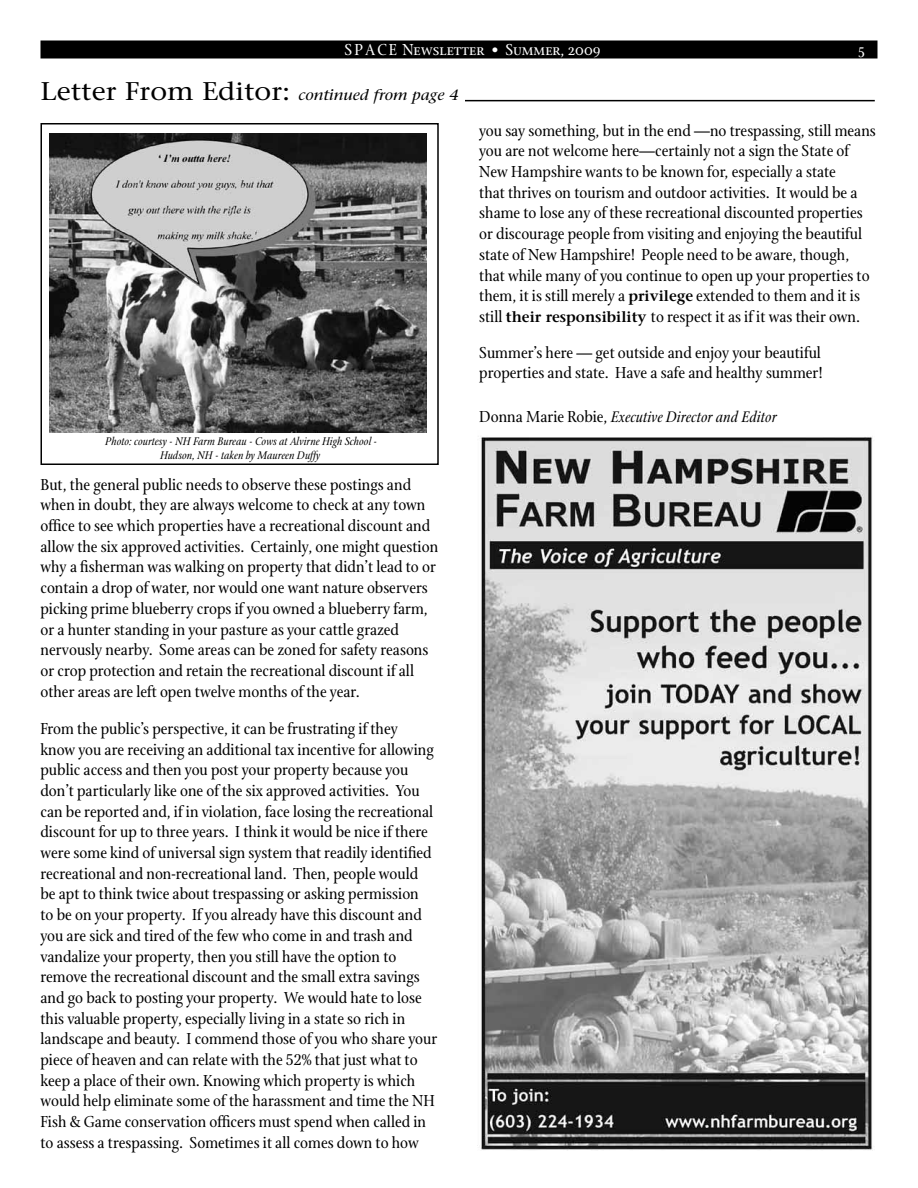
<style>
.page{position:relative;width:918px;height:1188px;background:#fff}
.page>*{position:absolute;margin:0;border:0;box-sizing:border-box;transform-origin:0 0}
.t1{font:17.25px/20.7px "Stone Print";color:#000}
.t2{font:17.25px "Stone Print Roman SC";color:#fff}
.t3{font:italic 16.5px "Stone Print";color:#000}
.t4{font:italic 15px "Stone Serif";color:#000;scale:1.11 1}
.t5{font:italic 12px/13.5px "Stone Print";color:#000;text-align:center}
.s1{font-style:normal;font-size:25.5px}
.s2{font-family:"Stone Serif";font-weight:600;font-size:15px}
.s3{font-style:normal;font-size:17.25px}
</style>
<div class="page">
<div style="left:40px;top:40px;width:838px;height:18px;background:#000"></div>
<hr style="left:465px;top:100px;width:410px;height:1px;background:#000">
<div style="left:40px;top:123px;width:399px;height:342px;border:2px solid #000"></div>
<img style="left:50px;top:134px;width:376px;height:298px">
<img style="left:477px;top:436px;width:396px;height:714px">
<p class="t2" style="left:344px;top:39px;width:258px">s p a c e Newsletter • Summer, 2009</p>
<p class="t2" style="left:858px;top:40px;width:8px">5</p>
<p class="t4" style="left:40px;top:86px;width:378px"><span class="s1">Letter From Editor:</span> continued from page 4</p>
<p class="t5" style="left:105px;top:435px;width:274px">Photo: courtesy - NH Farm Bureau - Cows at Alvirne High School -<br>Hudson, NH - taken by Maureen Duffy</p>
<p class="t1" style="left:40px;top:474px;width:399px">But, the general public needs to observe these postings and when in doubt, they are always welcome to check at any town office to see which properties have a recreational discount and allow the six approved activities. Certainly, one might question why a fisherman was walking on property that didn’t lead to or contain a drop of water, nor would one want nature observers picking prime blueberry crops if you owned a blueberry farm, or a hunter standing in your pasture as your cattle grazed nervously nearby. Some areas can be zoned for safety reasons or crop protection and retain the recreational discount if all other areas are left open twelve months of the year.</p>
<p class="t1" style="left:40px;top:718px;width:398px">From the public’s perspective, it can be frustrating if they<br>know you are receiving an additional tax incentive for allowing public access and then you post your property because you don’t particularly like one of the six approved activities. You can be reported and, if in violation, face losing the recreational discount for up to three years. I think it would be nice if there were some kind of universal sign system that readily identified recreational and non-recreational land. Then, people would be apt to think twice about trespassing or asking permission<br>to be on your property. If you already have this discount and you are sick and tired of the few who come in and trash and vandalize your property, then you still have the option to remove the recreational discount and the small extra savings and go back to posting your property. We would hate to lose this valuable property, especially living in a state so rich in landscape and beauty. I commend those of you who share your piece of heaven and can relate with the 52% that just what to keep a place of their own. Knowing which property is which would help eliminate some of the harassment and time the NH Fish &amp; Game conservation officers must spend when called in to assess a trespassing. Sometimes it all comes down to how</p>
<p class="t1" style="left:479px;top:120px;width:398px">you say something, but in the end —no trespassing, still means you are not welcome here—certainly not a sign the State of New Hampshire wants to be known for, especially a state<br>that thrives on tourism and outdoor activities. It would be a shame to lose any of these recreational discounted properties or discourage people from visiting and enjoying the beautiful state of New Hampshire! People need to be aware, though, that while many of you continue to open up your properties to them, it is still merely a <span class="s2">privilege</span> extended to them and it is still <span class="s2">their responsibility</span> to respect it as if it was their own.</p>
<p class="t1" style="left:479px;top:342px;width:345px">Summer’s here — get outside and enjoy your beautiful properties and state. Have a safe and healthy summer!</p>
<p class="t3" style="left:479px;top:407px;width:299px"><span class="s3">Donna Marie Robie,</span> Executive Director and Editor</p>
</div>
